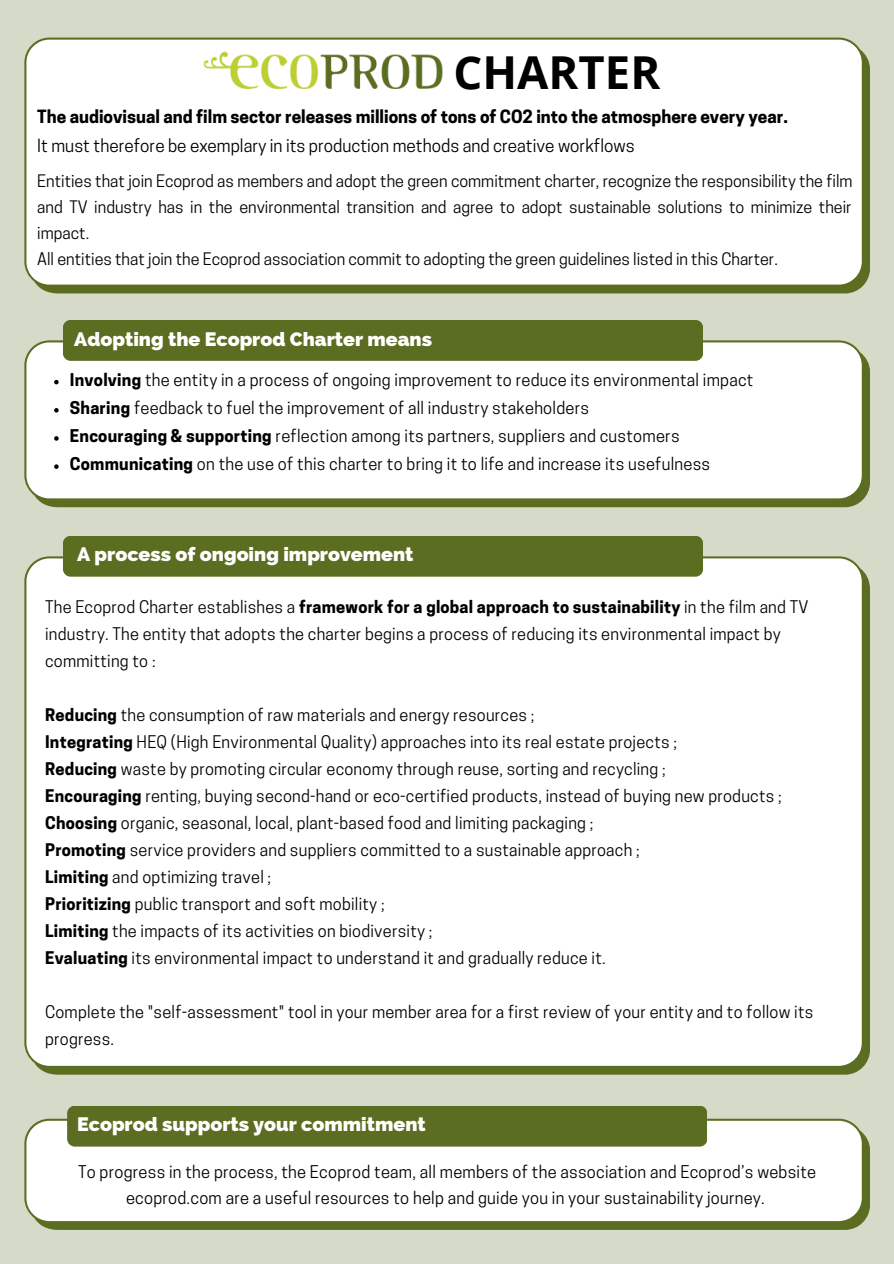
<style>
.page{position:relative;width:894px;height:1264px;background:#fff}
.page>*{position:absolute;margin:0;border:0;box-sizing:border-box;transform-origin:0 0}
.t1{font:700 45.45px "Open Sans";color:#000}
.t2{font:800 19.5px "Raleway";color:#fff}
.t3{font:700 17.1px "Cooper Hewitt";color:#000}
.t4{font:17.1px "Cooper Hewitt";color:#000}
.t5{font:16.5px/26px "Cooper Hewitt";letter-spacing:.015em;color:#000;text-align:center}
.t6{font:16.35px/27px "Cooper Hewitt";letter-spacing:.015em;color:#000}
.t7{font:16.2px/26px "Cooper Hewitt";color:#000;text-align:justify}
.s1{font-weight:700}
</style>
<div class="page">
<div style="left:0;top:0;width:893px;height:1263px;background:#d6dac8"></div>
<svg style="left:24px;top:340px;width:845px;height:167px;background:#f3f4ee"></svg>
<svg style="left:24px;top:1118px;width:845px;height:111px;background:#edeee6"></svg>
<div style="left:24px;top:556px;width:845px;height:518px;background:#fff"></div>
<div style="left:24px;top:38px;width:845px;height:255px;background:#fff"></div>
<img style="left:202px;top:37px;width:245px;height:73px">
<div style="left:63px;top:320px;width:639px;height:41px;background:#5b6d20;border-radius:8px"></div>
<div style="left:63px;top:535px;width:639px;height:41px;background:#5b6d20;border-radius:8px"></div>
<div style="left:67px;top:1105px;width:639px;height:41px;background:#5b6d20;border-radius:8px"></div>
<svg style="left:54px;top:380px;width:5px;height:4px"></svg>
<svg style="left:54px;top:408px;width:5px;height:4px"></svg>
<svg style="left:54px;top:436px;width:5px;height:4px"></svg>
<svg style="left:54px;top:464px;width:5px;height:5px"></svg>
<p class="t1" style="left:453px;top:40px;width:208px">CHARTER</p>
<p class="t3" style="left:37px;top:110px;width:751px">The audiovisual and film sector releases millions of tons of CO2 into the atmosphere every year.</p>
<p class="t4" style="left:37px;top:139px;width:598px">It must therefore be exemplary in its production methods and creative workflows</p>
<p class="t7" style="left:37px;top:170px;width:816px">Entities that join Ecoprod as members and adopt the green commitment charter, recognize the responsibility the film and TV industry has in the environmental transition and agree to adopt sustainable solutions to minimize their impact.</p>
<p class="t7" style="left:37px;top:248px;width:741px">All entities that join the Ecoprod association commit to adopting the green guidelines listed in this Charter.</p>
<p class="t2" style="left:74px;top:327px;width:359px">Adopting the Ecoprod Charter means</p>
<p class="t5" style="left:70px;top:368px;width:685px"><span class="s1">Involving</span> the entity in a process of ongoing improvement to reduce its environmental impact</p>
<p class="t5" style="left:70px;top:396px;width:520px"><span class="s1">Sharing</span> feedback to fuel the improvement of all industry stakeholders</p>
<p class="t5" style="left:70px;top:425px;width:611px"><span class="s1">Encouraging &amp; supporting</span> reflection among its partners, suppliers and customers</p>
<p class="t5" style="left:70px;top:453px;width:641px"><span class="s1">Communicating</span> on the use of this charter to bring it to life and increase its usefulness</p>
<p class="t2" style="left:77px;top:543px;width:338px">A process of ongoing improvement</p>
<p class="t6" style="left:45px;top:595px;width:764px">The Ecoprod Charter establishes a <span class="s1">framework for a global approach to sustainability</span> in the film and TV industry. The entity that adopts the charter begins a process of reducing its environmental impact by committing to :</p>
<p class="t6" style="left:45px;top:703px;width:490px"><span class="s1">Reducing</span> the consumption of raw materials and energy resources ;</p>
<p class="t6" style="left:45px;top:730px;width:633px"><span class="s1">Integrating</span> HEQ (High Environmental Quality) approaches into its real estate projects ;</p>
<p class="t6" style="left:45px;top:757px;width:622px"><span class="s1">Reducing</span> waste by promoting circular economy through reuse, sorting and recycling ;</p>
<p class="t6" style="left:45px;top:784px;width:737px"><span class="s1">Encouraging</span> renting, buying second-hand or eco-certified products, instead of buying new products ;</p>
<p class="t6" style="left:45px;top:811px;width:549px"><span class="s1">Choosing</span> organic, seasonal, local, plant-based food and limiting packaging ;</p>
<p class="t6" style="left:45px;top:838px;width:596px"><span class="s1">Promoting</span> service providers and suppliers committed to a sustainable approach ;</p>
<p class="t6" style="left:45px;top:865px;width:227px"><span class="s1">Limiting</span> and optimizing travel ;</p>
<p class="t6" style="left:45px;top:892px;width:341px"><span class="s1">Prioritizing</span> public transport and soft mobility ;</p>
<p class="t6" style="left:45px;top:919px;width:388px"><span class="s1">Limiting</span> the impacts of its activities on biodiversity ;</p>
<p class="t6" style="left:45px;top:946px;width:562px"><span class="s1">Evaluating</span> its environmental impact to understand it and gradually reduce it.</p>
<p class="t6" style="left:45px;top:1000px;width:769px">Complete the "self-assessment" tool in your member area for a first review of your entity and to follow its progress.</p>
<p class="t2" style="left:77px;top:1112px;width:350px">Ecoprod supports your commitment</p>
<p class="t5" style="left:78px;top:1161px;width:739px">To progress in the process, the Ecoprod team, all members of the association and Ecoprod’s website ecoprod.com are a useful resources to help and guide you in your sustainability journey.</p>
</div>
